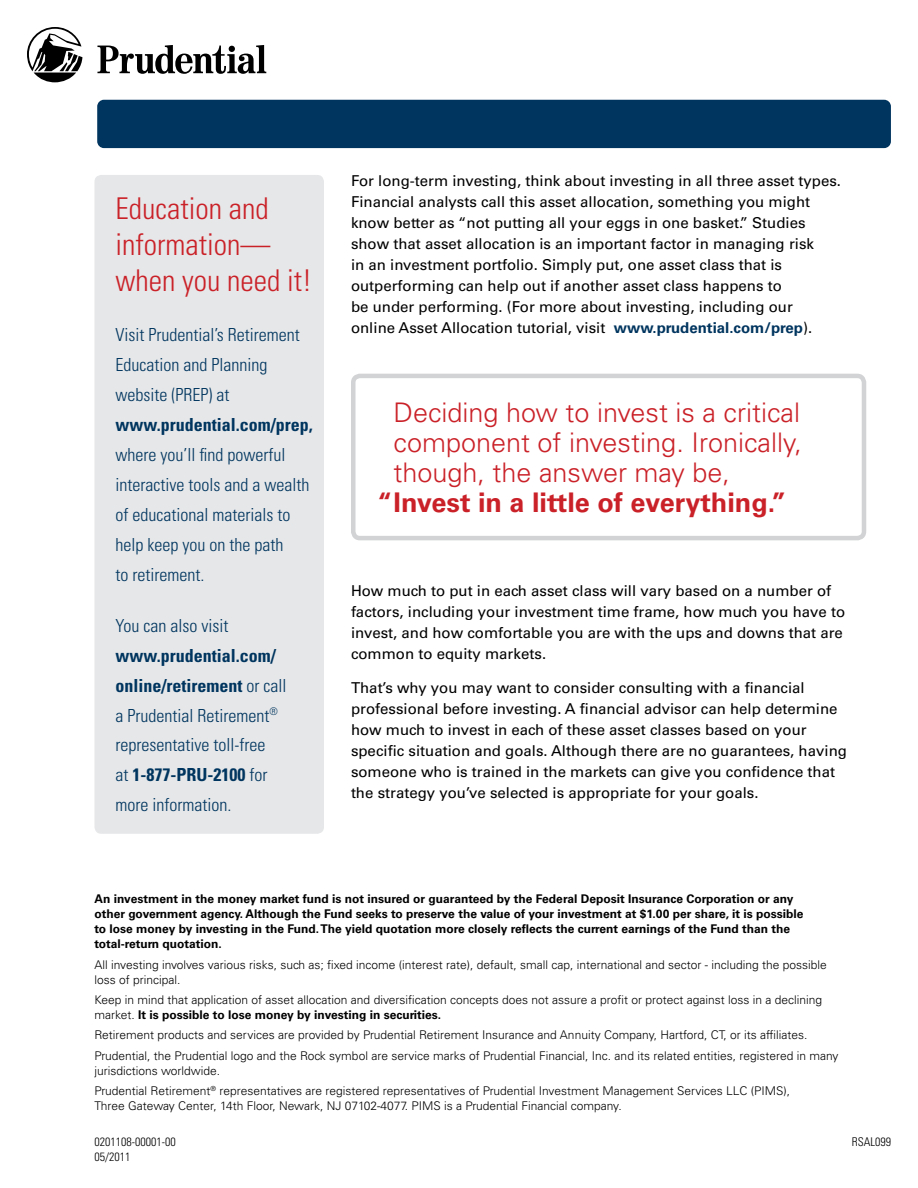
<style>
.page{position:relative;width:918px;height:1188px;background:#fff}
.page>*{position:absolute;margin:0;border:0;box-sizing:border-box;transform-origin:0 0}
.t1{font:300 condensed 30px/36px "Univers LT Std";color:#ca2128}
.t2{font:300 27px/30px "Univers LT Std";color:#ca2128;text-align:justify}
.t3{font:700 27px "Univers LT Std";color:#ca2128}
.t4{font:300 condensed 18px/30px "Univers LT Std";color:#00355f}
.t5{font:700 condensed 18px "Univers LT Std";color:#00355f}
.t6{font:15px/21px "Univers LT Std";color:#000}
.t7{font:300 12px/15px "Univers LT Std";color:#000}
.t8{font:700 12px/15px "Univers LT Std";color:#000}
.t9{font:300 condensed 12px "Univers LT Std";color:#000}
.s1{font-weight:700}
.s2{font-weight:700;color:#00355f}
</style>
<div class="page">
<div style="left:351px;top:374px;width:515px;height:166px;border:4px solid #d1d3d4;border-radius:7px"></div>
<svg style="left:27px;top:27px;width:55px;height:55px"></svg>
<svg style="left:97px;top:45px;width:169px;height:29px"></svg>
<div style="left:97px;top:100px;width:794px;height:48px;background:#00355f;border-radius:7px"></div>
<div style="left:94px;top:175px;width:230px;height:659px;background:#e6e7e8;border-radius:7px"></div>
<h1 class="t1" style="left:116px;top:190px;width:198px">Education and information— when you need it!</h1>
<p class="t4" style="left:116px;top:320px;width:186px">Visit Prudential’s Retirement<br>Education and Planning website (PREP) at</p>
<p class="t5" style="left:116px;top:414px;width:199px">www.prudential.com/prep,</p>
<p class="t4" style="left:116px;top:440px;width:195px">where you’ll find powerful interactive tools and a wealth of educational materials to help keep you on the path<br>to retirement.</p>
<p class="t4" style="left:116px;top:610px;width:114px">You can also visit</p>
<p class="t4" style="left:116px;top:640px;width:172px"><span class="s1">www.prudential.com/ online/retirement</span> or call a Prudential Retirement<sup>® </sup>representative toll-free<br>at <span class="s1">1-877-PRU-2100</span> for more information.</p>
<p class="t6" style="left:351px;top:171px;width:492px">For long-term investing, think about investing in all three asset types.<br>Financial analysts call this asset allocation, something you might know better as “not putting all your eggs in one basket.” Studies show that asset allocation is an important factor in managing risk<br>in an investment portfolio. Simply put, one asset class that is outperforming can help out if another asset class happens to<br>be under performing. (For more about investing, including our<br>online Asset Allocation tutorial, visit <span class="s2">www.prudential.com/prep</span>).</p>
<h2 class="t2" style="left:394px;top:398px;width:410px">Deciding how to invest is a critical component of investing. Ironically, though, the answer may be,</h2>
<h2 class="t3" style="left:377px;top:487px;width:411px">“Invest in a little of everything.”</h2>
<p class="t6" style="left:351px;top:580px;width:496px">How much to put in each asset class will vary based on a number of factors, including your investment time frame, how much you have to invest, and how comfortable you are with the ups and downs that are common to equity markets.</p>
<p class="t6" style="left:351px;top:678px;width:498px">That’s why you may want to consider consulting with a financial professional before investing. A financial advisor can help determine how much to invest in each of these asset classes based on your specific situation and goals. Although there are no guarantees, having someone who is trained in the markets can give you confidence that the strategy you’ve selected is appropriate for your goals.</p>
<p class="t8" style="left:94px;top:892px;width:711px">An investment in the money market fund is not insured or guaranteed by the Federal Deposit Insurance Corporation or any other government agency. Although the Fund seeks to preserve the value of your investment at $1.00 per share, it is possible to lose money by investing in the Fund. The yield quotation more closely reflects the current earnings of the Fund than the total-return quotation.</p>
<p class="t7" style="left:94px;top:957px;width:734px">All investing involves various risks, such as; fixed income (interest rate), default, small cap, international and sector - including the possible loss of principal.</p>
<p class="t7" style="left:94px;top:992px;width:729px">Keep in mind that application of asset allocation and diversification concepts does not assure a profit or protect against loss in a declining market. <span class="s1">It is possible to lose money by investing in securities.</span></p>
<p class="t7" style="left:94px;top:1025px;width:745px;line-height:20.4px">Retirement products and services are provided by Prudential Retirement Insurance and Annuity Company, Hartford, CT, or its affiliates.<br>Prudential, the Prudential logo and the Rock symbol are service marks of Prudential Financial, Inc. and its related entities, registered in many</p>
<p class="t7" style="left:94px;top:1060px;width:697px;line-height:20.4px">jurisdictions worldwide.<br>Prudential Retirement<sup>®</sup> representatives are registered representatives of Prudential Investment Management Services LLC (PIMS),</p>
<p class="t7" style="left:95px;top:1098px;width:529px">Three Gateway Center, 14th Floor, Newark, NJ 07102‐4077. PIMS is a Prudential Financial company.</p>
<p class="t9" style="left:94px;top:1134px;width:83px">0201108-00001-00</p>
<p class="t9" style="left:852px;top:1134px;width:41px">RSAL099</p>
<p class="t9" style="left:94px;top:1150px;width:37px">05/2011</p>
</div>
